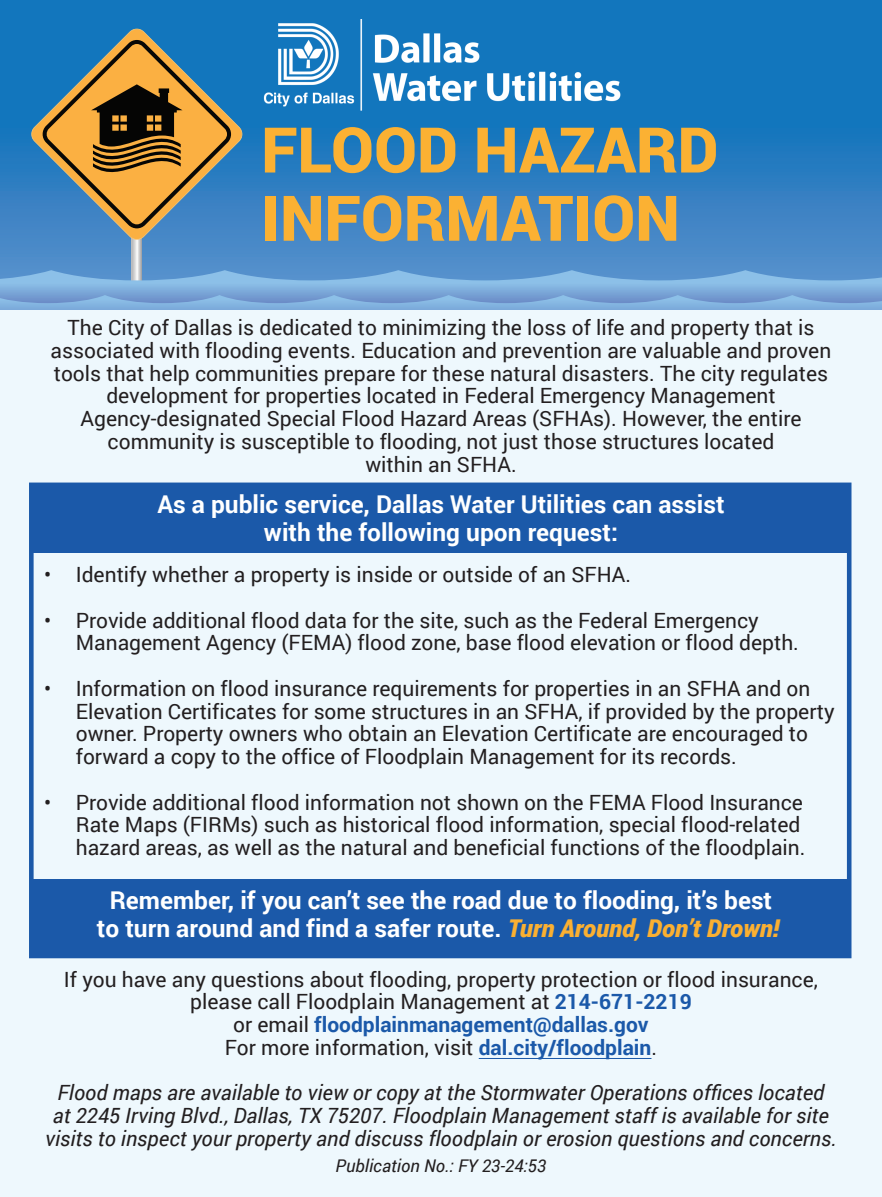
<style>
.page{position:relative;width:882px;height:1197px;background:#fff}
.page>*{position:absolute;margin:0;border:0;box-sizing:border-box;transform-origin:0 0}
.t1{font:900 63px/68.2px "Roboto";color:#fbb133}
.t2{font:700 24.5px/28px "Roboto";color:#fff;text-align:center}
.t3{font:21px/22.8px "Roboto";color:#231f20}
.t4{font:italic 21px/22.8px "Roboto";color:#231f20;text-align:center}
.t5{font:italic 17.5px "Roboto";color:#231f20}
.s1{font-weight:900;font-style:italic;color:#fbb032}
.s2{font-weight:700;color:#1b59a9}
</style>
<div class="page">
<svg style="left:0;top:0;width:882px;height:270px;background:#297dc1"></svg>
<svg style="left:132px;top:240px;width:10px;height:30px"></svg>
<svg style="left:31px;top:29px;width:211px;height:211px;background:#3b81b5"></svg>
<svg style="left:41px;top:40px;width:190px;height:188px;background:#827e63"></svg>
<svg style="left:0;top:270px;width:882px;height:25px;background:#77aada"></svg>
<svg style="left:0;top:295px;width:882px;height:15px;background:#7ba7d8"></svg>
<div style="left:0;top:310px;width:882px;height:887px;background:#eef8fd"></div>
<div style="left:29px;top:483px;width:823px;height:475px;border:5px solid #1b59a9"></div>
<div style="left:33px;top:486px;width:818px;height:67px;background:#1b59a9"></div>
<div style="left:31px;top:879px;width:820px;height:77px;background:#1b59a9"></div>
<img style="left:258px;top:19px;width:370px;height:91px">
<hr style="left:479px;top:1058px;width:172px;height:1px;background:#1b59a9">
<h1 class="t1" style="left:261px;top:113px;width:459px">FLOOD HAZARD<br>INFORMATION</h1>
<p class="t3" style="left:51px;top:316px;width:782px;text-align:center">The City of Dallas is dedicated to minimizing the loss of life and property that is associated with flooding events. Education and prevention are valuable and proven tools that help communities prepare for these natural disasters. The city regulates development for properties located in Federal Emergency Management Agency-designated Special Flood Hazard Areas (SFHAs). However, the entire community is susceptible to flooding, not just those structures located<br>within an SFHA.</p>
<p class="t2" style="left:157px;top:489px;width:569px">As a public service, Dallas Water Utilities can assist with the following upon request:</p>
<p class="t3" style="left:44px;top:563px;width:588px">• Identify whether a property is inside or outside of an SFHA.</p>
<p class="t3" style="left:76px;top:608px;width:725px;text-indent:-32px">• Provide additional flood data for the site, such as the Federal Emergency<br>Management Agency (FEMA) flood zone, base flood elevation or flood depth.</p>
<p class="t3" style="left:76px;top:676px;width:760px;text-indent:-32px">• Information on flood insurance requirements for properties in an SFHA and on Elevation Certificates for some structures in an SFHA, if provided by the property owner. Property owners who obtain an Elevation Certificate are encouraged to forward a copy to the office of Floodplain Management for its records.</p>
<p class="t3" style="left:76px;top:790px;width:731px;text-indent:-32px">• Provide additional flood information not shown on the FEMA Flood Insurance<br>Rate Maps (FIRMs) such as historical flood information, special flood-related hazard areas, as well as the natural and beneficial functions of the floodplain.</p>
<p class="t2" style="left:97px;top:885px;width:684px">Remember, if you can’t see the road due to flooding, it’s best to turn around and find a safer route. <span class="s1">Turn Around, Don’t Drown!</span></p>
<p class="t3" style="left:64px;top:967px;width:756px;text-align:center">If you have any questions about flooding, property protection or flood insurance, please call Floodplain Management at <span class="s2">214-671-2219<br></span>or email <span class="s2">floodplainmanagement@dallas.gov<br></span>For more information, visit <span class="s2">dal.city/floodplain</span>.</p>
<p class="t4" style="left:45px;top:1081px;width:793px">Flood maps are available to view or copy at the Stormwater Operations offices located<br>at 2245 Irving Blvd., Dallas, TX 75207. Floodplain Management staff is available for site visits to inspect your property and discuss floodplain or erosion questions and concerns.</p>
<p class="t5" style="left:336px;top:1154px;width:212px">Publication No.: FY 23-24:53</p>
</div>
